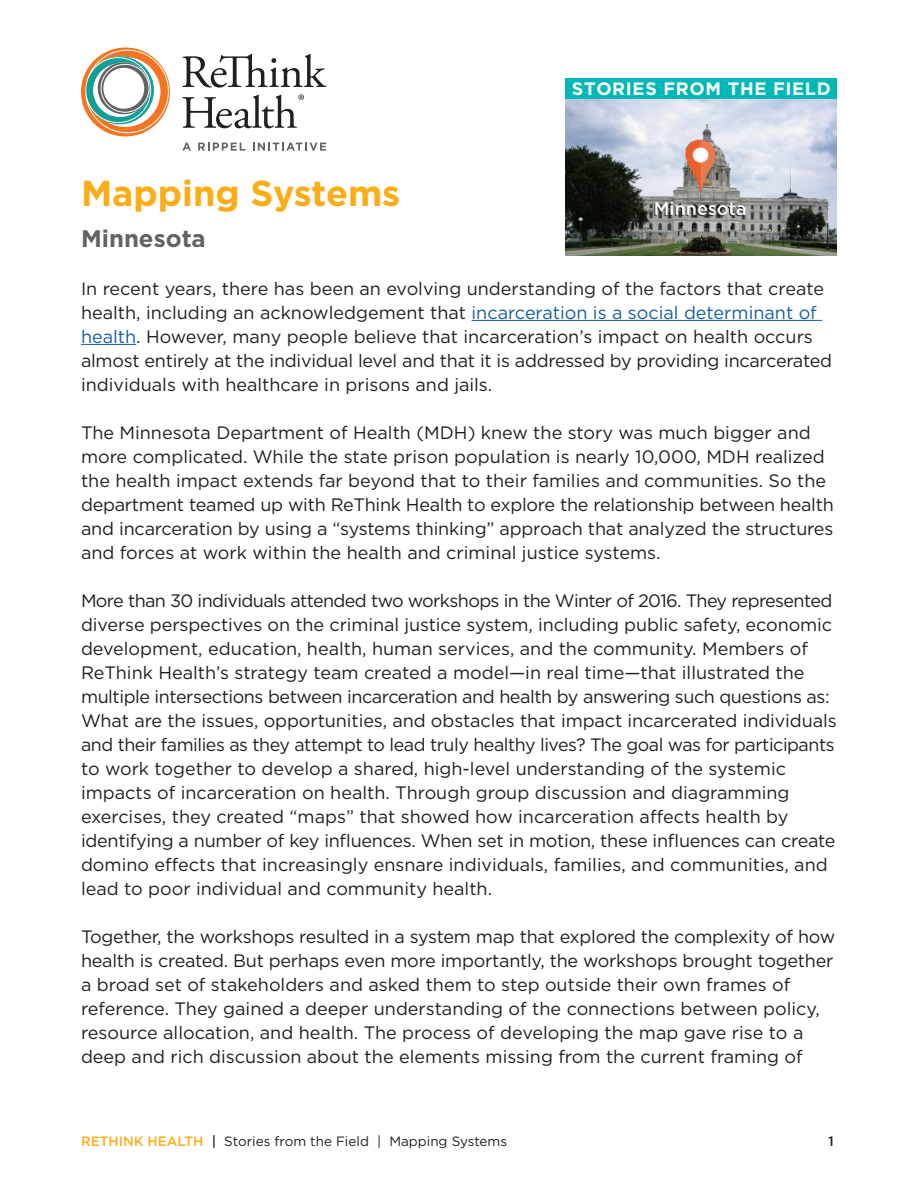
<style>
.page{position:relative;width:918px;height:1188px;background:#fff}
.page>*{position:absolute;margin:0;border:0;box-sizing:border-box;transform-origin:0 0}
.t1{font:700 36px "Gotham";color:#faad17}
.t2{font:700 24px "Gotham";color:#636366}
.t3{font:18px/24px "Gotham";letter-spacing:-.005em;color:#231f20}
.t4{font:700 18px "Gotham";letter-spacing:.035em;color:#fff}
.t5{font:13.5px "Gotham";color:#231f20}
.t6{font:500 13.5px "Gotham";color:#231f20}
.s1{color:#175d9e}
.s2{font-weight:500;color:#faad17}
.s3{font-weight:500}
</style>
<div class="page">
<hr style="left:472px;top:320px;width:350px;height:1px;background:#175d9e">
<hr style="left:81px;top:344px;width:55px;height:1px;background:#175d9e">
<svg style="left:182px;top:143px;width:9px;height:8px"></svg>
<svg style="left:198px;top:143px;width:47px;height:8px"></svg>
<svg style="left:253px;top:143px;width:73px;height:8px"></svg>
<svg style="left:182px;top:54px;width:144px;height:34px"></svg>
<svg style="left:81px;top:48px;width:89px;height:88px"></svg>
<svg style="left:182px;top:94px;width:122px;height:34px"></svg>
<img style="left:566px;top:99px;width:271px;height:156px">
<div style="left:566px;top:79px;width:271px;height:20px;background:#00b8b5"></div>
<p class="t4" style="left:572px;top:79px;width:260px">STORIES FROM THE FIELD</p>
<p class="t1" style="left:81px;top:173px;width:321px">Mapping Systems</p>
<p class="t2" style="left:81px;top:224px;width:126px">Minnesota</p>
<p class="t3" style="left:81px;top:276px;width:753px">In recent years, there has been an evolving understanding of the factors that create health, including an acknowledgement that <span class="s1">incarceration is a social determinant of health</span>. However, many people believe that incarceration’s impact on health occurs almost entirely at the individual level and that it is addressed by providing incarcerated individuals with healthcare in prisons and jails.</p>
<p class="t3" style="left:81px;top:420px;width:754px">The Minnesota Department of Health (MDH) knew the story was much bigger and more complicated. While the state prison population is nearly 10,000, MDH realized the health impact extends far beyond that to their families and communities. So the department teamed up with ReThink Health to explore the relationship between health and incarceration by using a “systems thinking” approach that analyzed the structures and forces at work within the health and criminal justice systems.</p>
<p class="t3" style="left:81px;top:588px;width:757px">More than 30 individuals attended two workshops in the Winter of 2016. They represented diverse perspectives on the criminal justice system, including public safety, economic development, education, health, human services, and the community. Members of ReThink Health’s strategy team created a model—in real time—that illustrated the multiple intersections between incarceration and health by answering such questions as:<br>What are the issues, opportunities, and obstacles that impact incarcerated individuals and their families as they attempt to lead truly healthy lives? The goal was for participants to work together to develop a shared, high-level understanding of the systemic impacts of incarceration on health. Through group discussion and diagramming exercises, they created “maps” that showed how incarceration affects health by identifying a number of key influences. When set in motion, these influences can create domino effects that increasingly ensnare individuals, families, and communities, and lead to poor individual and community health.</p>
<p class="t3" style="left:81px;top:924px;width:756px">Together, the workshops resulted in a system map that explored the complexity of how health is created. But perhaps even more importantly, the workshops brought together a broad set of stakeholders and asked them to step outside their own frames of reference. They gained a deeper understanding of the connections between policy, resource allocation, and health. The process of developing the map gave rise to a deep and rich discussion about the elements missing from the current framing of</p>
<p class="t5" style="left:81px;top:1132px;width:428px"><span class="s2">RETHINK HEALTH</span> <span class="s3">|</span> Stories from the Field | Mapping Systems</p>
<p class="t6" style="left:829px;top:1132px;width:7px">1</p>
</div>
